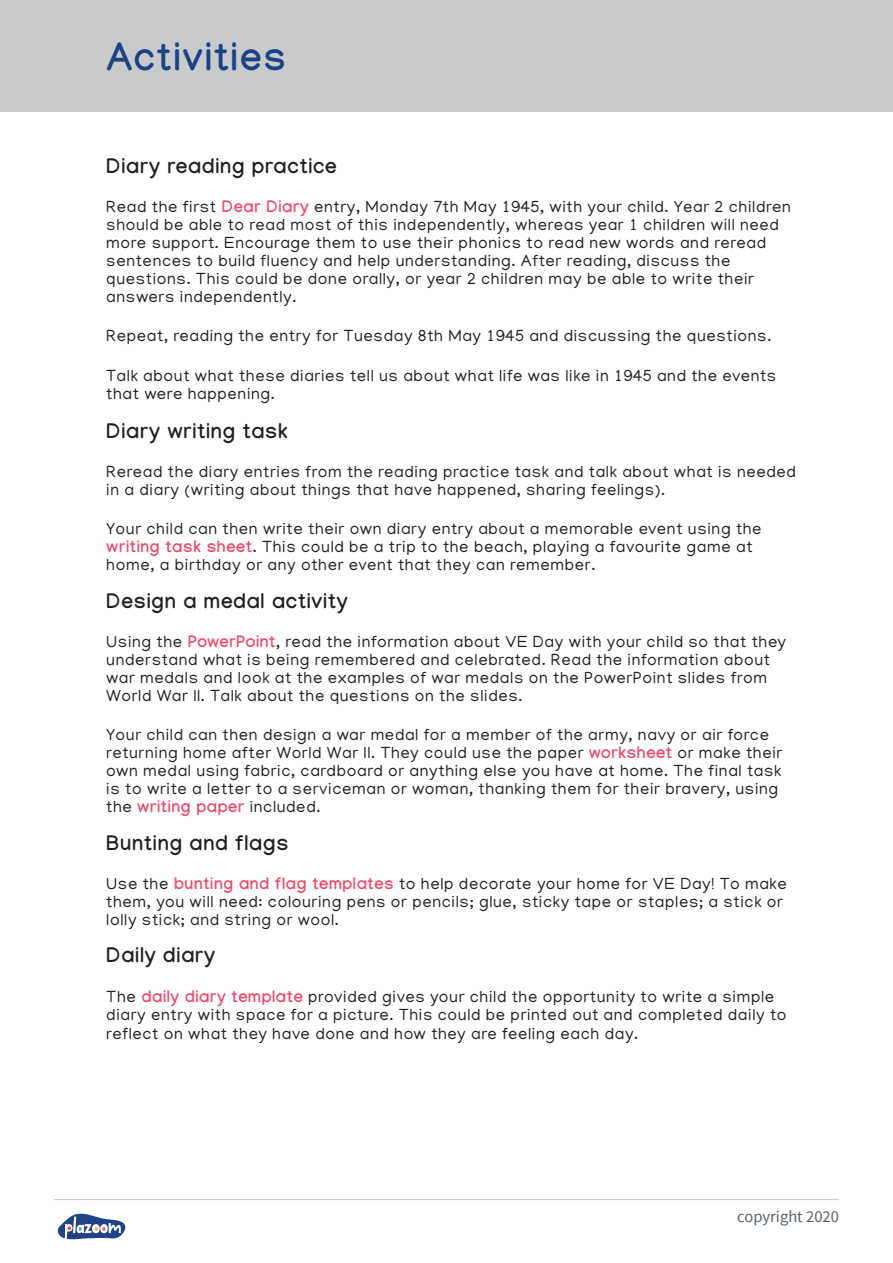
<style>
.page{position:relative;width:893px;height:1263px;background:#fff}
.page>*{position:absolute;margin:0;border:0;box-sizing:border-box;transform-origin:0 0}
.t1{font:700 39px "Manjari";letter-spacing:.05em;color:#1c4283}
.t2{font:700 21px "Manjari";letter-spacing:.04em;color:#231f20}
.t3{font:16.5px/18px "Manjari";letter-spacing:.04em;color:#231f20}
.t4{font:16.5px "Source Sans Pro";color:#5a6166}
.s1{font-weight:700;color:#ef4866}
</style>
<div class="page">
<hr style="left:54px;top:1199px;width:785px;height:1px;background:#c9cacc">
<svg style="left:57px;top:1213px;width:68px;height:27px"></svg>
<div style="left:0;top:0;width:893px;height:112px;background:#c9cacc"></div>
<h1 class="t1" style="left:106px;top:34px;width:181px">Activities</h1>
<p class="t2" style="left:106px;top:153px;width:232px">Diary reading practice</p>
<p class="t3" style="left:106px;top:197px;width:686px">Read the first <span class="s1">Dear Diary</span> entry, Monday 7th May 1945, with your child. Year 2 children should be able to read most of this independently, whereas year 1 children will need more support. Encourage them to use their phonics to read new words and reread sentences to build fluency and help understanding. After reading, discuss the questions. This could be done orally, or year 2 children may be able to write their answers independently.</p>
<p class="t3" style="left:106px;top:327px;width:666px">Repeat, reading the entry for Tuesday 8th May 1945 and discussing the questions.</p>
<p class="t3" style="left:106px;top:366px;width:671px">Talk about what these diaries tell us about what life was like in 1945 and the events that were happening.</p>
<p class="t2" style="left:106px;top:418px;width:183px">Diary writing task</p>
<p class="t3" style="left:106px;top:462px;width:691px">Reread the diary entries from the reading practice task and talk about what is needed in a diary (writing about things that have happened, sharing feelings).</p>
<p class="t3" style="left:106px;top:519px;width:657px">Your child can then write their own diary entry about a memorable event using the <span class="s1">writing task sheet</span>. This could be a trip to the beach, playing a favourite game at home, a birthday or any other event that they can remember.</p>
<p class="t2" style="left:106px;top:588px;width:243px">Design a medal activity</p>
<p class="t3" style="left:106px;top:632px;width:681px">Using the <span class="s1">PowerPoint</span>, read the information about VE Day with your child so that they understand what is being remembered and celebrated. Read the information about war medals and look at the examples of war medals on the PowerPoint slides from World War II. Talk about the questions on the slides.</p>
<p class="t3" style="left:106px;top:725px;width:678px">Your child can then design a war medal for a member of the army, navy or air force returning home after World War II. They could use the paper <span class="s1">worksheet</span> or make their own medal using fabric, cardboard or anything else you have at home. The final task is to write a letter to a serviceman or woman, thanking them for their bravery, using the <span class="s1">writing paper</span> included.</p>
<p class="t2" style="left:106px;top:830px;width:184px">Bunting and flags</p>
<p class="t3" style="left:106px;top:874px;width:682px">Use the <span class="s1">bunting and flag templates</span> to help decorate your home for VE Day! To make them, you will need: colouring pens or pencils; glue, sticky tape or staples; a stick or lolly stick; and string or wool.</p>
<p class="t2" style="left:106px;top:943px;width:110px">Daily diary</p>
<p class="t3" style="left:106px;top:987px;width:682px">The <span class="s1">daily diary template</span> provided gives your child the opportunity to write a simple diary entry with space for a picture. This could be printed out and completed daily to</p>
<p class="t3" style="left:106px;top:1024px;width:533px">reflect on what they have done and how they are feeling each day.</p>
<p class="t4" style="left:737px;top:1206px;width:103px">copyright 2020</p>
</div>
